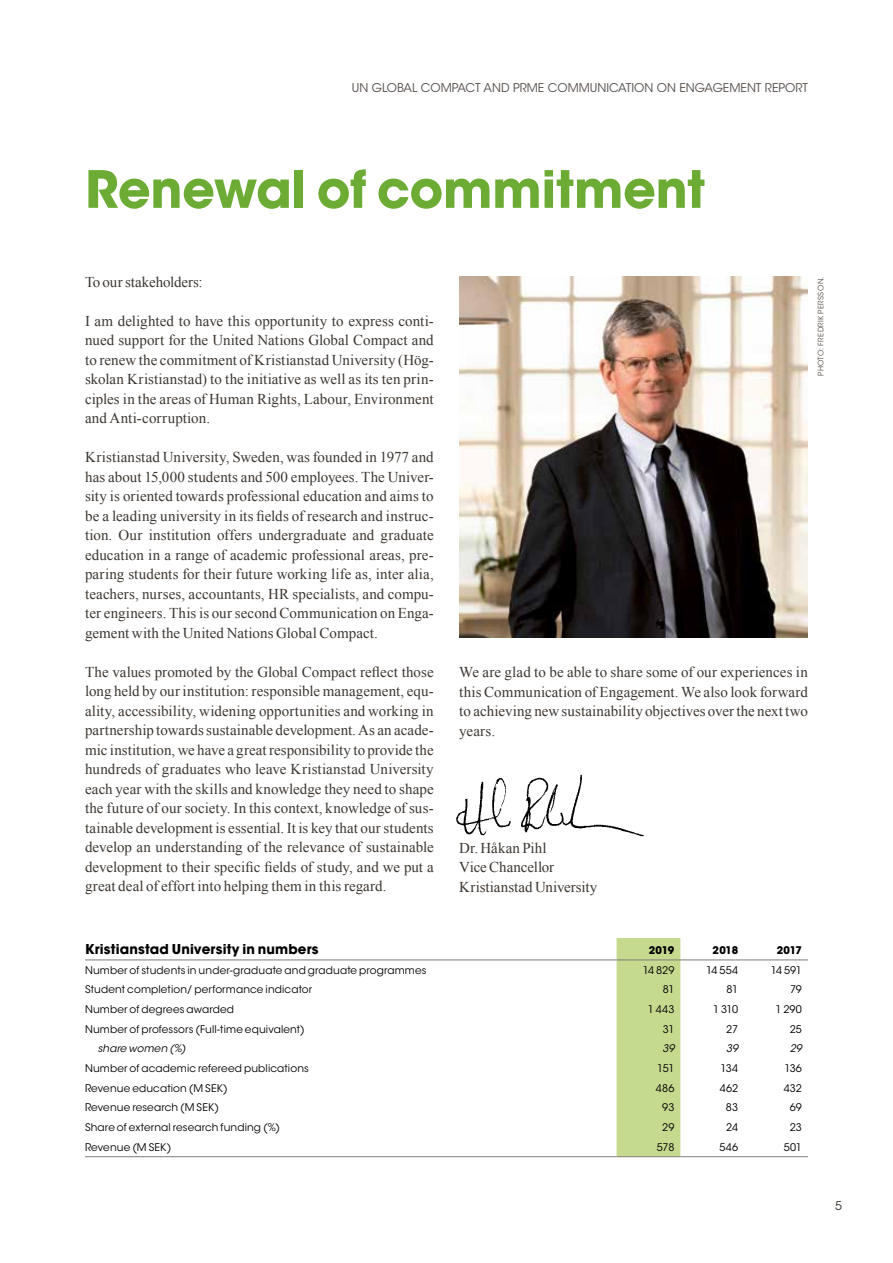
<style>
.page{position:relative;width:893px;height:1263px;background:#fff}
.page>*{position:absolute;margin:0;border:0;box-sizing:border-box;transform-origin:0 0}
.t1{font:700 51px "ITC Avant Garde Std";letter-spacing:-.005em;color:#6cac34}
.t2{font:15px/19.5px "Times New Roman";color:#3d3732;text-align:justify}
.t3{font:700 13.5px "ITC Avant Garde Std";letter-spacing:.015em;color:#000}
.t4{font:12px "ITC Avant Garde Std";color:#57514d}
.t5{font:12px "ITC Avant Garde Std";color:#3d3732}
.t6{font:10.5px "ITC Avant Garde Std";letter-spacing:.015em;color:#000}
.t7{font:italic 10.5px "ITC Avant Garde Std";letter-spacing:.01em;color:#000}
.t8{font:700 10.5px "ITC Avant Garde Std";letter-spacing:-.025em;color:#000}
.t9{font:7.5px "ITC Avant Garde Std";letter-spacing:.045em;color:#57514d}
</style>
<div class="page">
<img style="left:456px;top:774px;width:188px;height:63px">
<img style="left:459px;top:276px;width:349px;height:362px">
<div style="left:617px;top:938px;width:63px;height:218px;background:#c5da8f"></div>
<hr style="left:85px;top:959px;width:532px;height:1px;background:#807c7a">
<hr style="left:617px;top:959px;width:63px;height:1px;background:#807c7a">
<hr style="left:680px;top:959px;width:64px;height:1px;background:#807c7a">
<hr style="left:744px;top:959px;width:64px;height:1px;background:#807c7a">
<hr style="left:85px;top:1156px;width:532px;height:1px;background:#807c7a">
<hr style="left:617px;top:1156px;width:63px;height:1px;background:#807c7a">
<hr style="left:680px;top:1156px;width:64px;height:1px;background:#807c7a">
<hr style="left:744px;top:1156px;width:64px;height:1px;background:#807c7a">
<p class="t4" style="left:352px;top:80px;width:457px">UN GLOBAL COMPACT AND PRME COMMUNICATION ON ENGAGEMENT REPORT</p>
<h1 class="t1" style="left:85px;top:156px;width:622px">Renewal of commitment</h1>
<p class="t2" style="left:85px;top:272px;width:119px">To our stakeholders:</p>
<p class="t2" style="left:85px;top:311px;width:350px">I am delighted to have this opportunity to express conti&shy;nued support for the United Nations Global Compact and to renew the commitment of Kristianstad University (Hög&shy;skolan Kristianstad) to the initiative as well as its ten prin&shy;ciples in the areas of Human Rights, Labour, Environment and Anti-corruption.</p>
<p class="t2" style="left:85px;top:447px;width:350px">Kristianstad University, Sweden, was founded in 1977 and has about 15,000 students and 500 employees. The Univer&shy;sity is oriented towards professional education and aims to be a leading university in its fields of research and instruc&shy;tion. Our institution offers undergraduate and graduate education in a range of academic professional areas, pre&shy;paring students for their future working life as, inter alia, teachers, nurses, accountants, HR specialists, and compu&shy;ter engineers. This is our second Communication on Enga&shy;gement with the United Nations Global Compact.</p>
<p class="t2" style="left:85px;top:662px;width:350px">The values promoted by the Global Compact reflect those long held by our institution: responsible management, equ&shy;ality, accessibility, widening opportunities and working in partnership towards sustainable development. As an acade&shy;mic institution, we have a great responsibility to provide the hundreds of graduates who leave Kristianstad University each year with the skills and knowledge they need to shape the future of our society. In this context, knowledge of sus&shy;tainable development is essential. It is key that our students develop an understanding of the relevance of sustainable development to their specific fields of study, and we put a great deal of effort into helping them in this regard.</p>
<p class="t9" style="left:816px;top:376px;width:101px;rotate:-90deg">PHOTO: FREDRIK PERSSON.</p>
<p class="t2" style="left:459px;top:662px;width:350px">We are glad to be able to share some of our experiences in this Communication of Engagement. We also look forward to achieving new sustainability objectives over the next two years.</p>
<p class="t2" style="left:459px;top:838px;width:140px;text-align:left">Dr. Håkan Pihl<br>Vice Chancellor<br>Kristianstad University</p>
<p class="t3" style="left:85px;top:940px;width:235px">Kristianstad University in numbers</p>
<p class="t8" style="left:649px;top:943px;width:27px">2019</p>
<p class="t8" style="left:713px;top:943px;width:27px">2018</p>
<p class="t8" style="left:777px;top:943px;width:27px">2017</p>
<p class="t6" style="left:85px;top:963px;width:343px">Number of students in under-graduate and graduate programmes</p>
<p class="t6" style="left:643px;top:963px;width:33px">14 829</p>
<p class="t6" style="left:706px;top:963px;width:34px">14 554</p>
<p class="t6" style="left:771px;top:963px;width:33px">14 591</p>
<p class="t6" style="left:85px;top:983px;width:229px">Student completion/ performance indicator</p>
<p class="t6" style="left:663px;top:983px;width:13px">81</p>
<p class="t6" style="left:727px;top:983px;width:13px">81</p>
<p class="t6" style="left:790px;top:983px;width:13px">79</p>
<p class="t6" style="left:85px;top:1003px;width:151px">Number of degrees awarded</p>
<p class="t6" style="left:648px;top:1003px;width:28px">1 443</p>
<p class="t6" style="left:713px;top:1003px;width:27px">1 310</p>
<p class="t6" style="left:775px;top:1003px;width:28px">1 290</p>
<p class="t6" style="left:85px;top:1022px;width:221px">Number of professors (Full-time equivalent)</p>
<p class="t6" style="left:663px;top:1022px;width:13px">31</p>
<p class="t6" style="left:726px;top:1022px;width:13px">27</p>
<p class="t6" style="left:790px;top:1022px;width:14px">25</p>
<p class="t7" style="left:98px;top:1042px;width:89px">share women (%)</p>
<p class="t7" style="left:662px;top:1042px;width:14px">39</p>
<p class="t7" style="left:726px;top:1042px;width:14px">39</p>
<p class="t7" style="left:790px;top:1042px;width:14px">29</p>
<p class="t6" style="left:85px;top:1062px;width:225px">Number of academic refereed publications</p>
<p class="t6" style="left:657px;top:1062px;width:19px">151</p>
<p class="t6" style="left:720px;top:1062px;width:19px">134</p>
<p class="t6" style="left:784px;top:1062px;width:19px">136</p>
<p class="t6" style="left:85px;top:1081px;width:144px">Revenue education (M SEK)</p>
<p class="t6" style="left:656px;top:1081px;width:20px">486</p>
<p class="t6" style="left:720px;top:1081px;width:20px">462</p>
<p class="t6" style="left:784px;top:1081px;width:20px">432</p>
<p class="t6" style="left:85px;top:1101px;width:136px">Revenue research (M SEK)</p>
<p class="t6" style="left:662px;top:1101px;width:14px">93</p>
<p class="t6" style="left:726px;top:1101px;width:14px">83</p>
<p class="t6" style="left:790px;top:1101px;width:14px">69</p>
<p class="t6" style="left:85px;top:1121px;width:197px">Share of external research funding (%)</p>
<p class="t6" style="left:662px;top:1121px;width:14px">29</p>
<p class="t6" style="left:726px;top:1121px;width:14px">24</p>
<p class="t6" style="left:790px;top:1121px;width:14px">23</p>
<p class="t6" style="left:85px;top:1140px;width:88px">Revenue (M SEK)</p>
<p class="t6" style="left:657px;top:1140px;width:19px">578</p>
<p class="t6" style="left:719px;top:1140px;width:20px">546</p>
<p class="t6" style="left:784px;top:1140px;width:19px">501</p>
<p class="t5" style="left:835px;top:1198px;width:8px">5</p>
</div>
